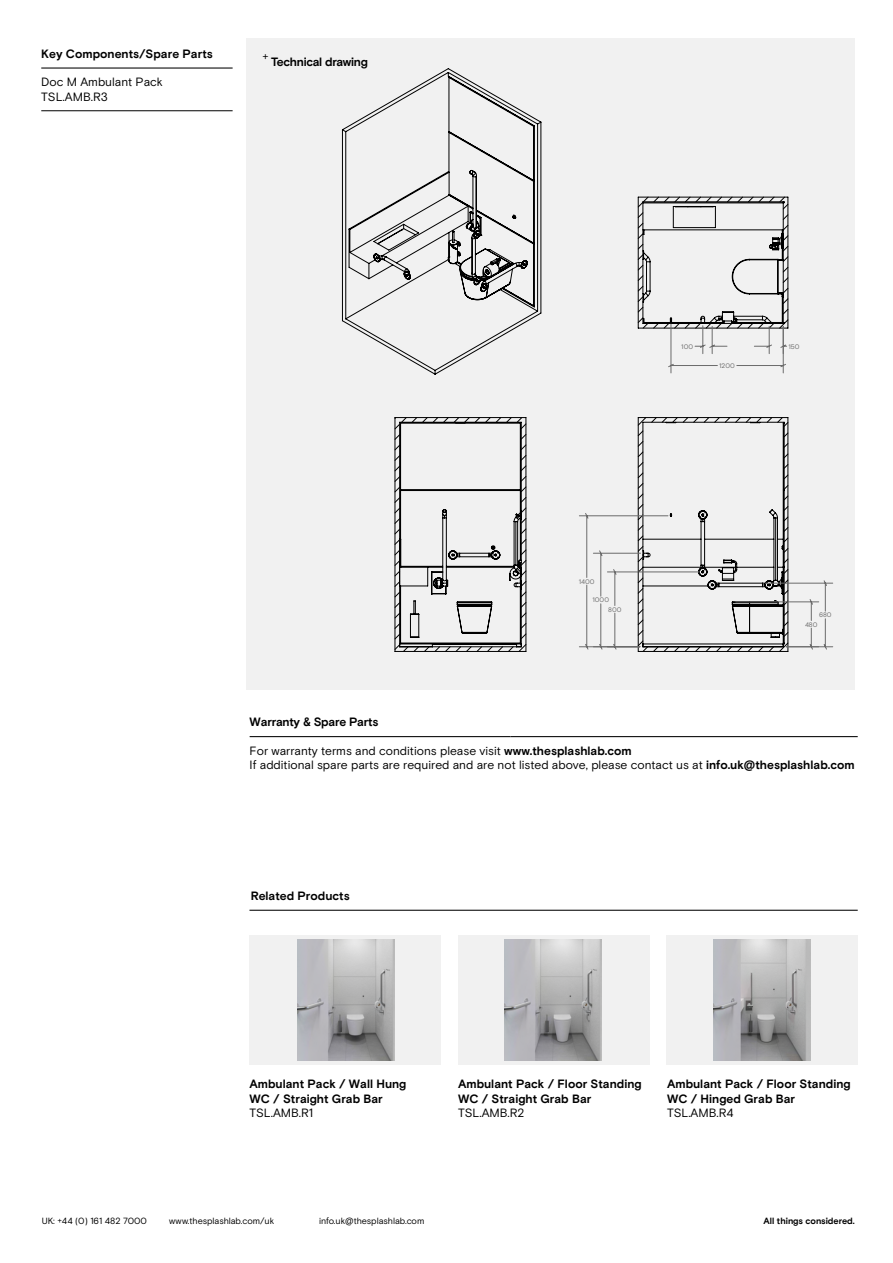
<style>
.page{position:relative;width:893px;height:1263px;background:#fff}
.page>*{position:absolute;margin:0;border:0;box-sizing:border-box;transform-origin:0 0}
.t1{font:12px/14.4px "Basis Grotesque Pro";color:#000}
.t2{font:700 12px/14.4px "Basis Grotesque Pro";color:#000}
.t3{font:700 12px "Basis Grotesque Pro";letter-spacing:-.02em;color:#000}
.t4{font:700 12px "Basis Grotesque Pro";letter-spacing:-.025em;color:#000}
.t5{font:9px "Basis Grotesque Pro";color:#000}
.t6{font:700 9px "Basis Grotesque Pro";color:#000}
.t7{font:6.6px "Basis Grotesque Pro";color:#6b6b6b}
.s1{font-weight:700}
</style>
<div class="page">
<div style="left:247px;top:38px;width:608px;height:652px;background:#f1f1f1"></div>
<hr style="left:249px;top:910px;width:609px;height:1px;background:#000">
<div style="left:249px;top:936px;width:192px;height:129px;background:#f1f1f1"></div>
<hr style="left:250px;top:736px;width:260px;height:1px;background:#000">
<hr style="left:510px;top:736px;width:348px;height:1px;background:#000">
<hr style="left:41px;top:110px;width:192px;height:1px;background:#000">
<hr style="left:41px;top:68px;width:192px;height:1px;background:#000">
<div style="left:458px;top:936px;width:191px;height:129px;background:#f1f1f1"></div>
<div style="left:666px;top:936px;width:192px;height:129px;background:#f1f1f1"></div>
<img style="left:713px;top:939px;width:97px;height:121px">
<img style="left:298px;top:939px;width:96px;height:121px">
<img style="left:504px;top:939px;width:97px;height:121px">
<svg style="left:342px;top:68px;width:199px;height:307px"></svg>
<svg style="left:395px;top:417px;width:131px;height:235px"></svg>
<svg style="left:638px;top:197px;width:150px;height:127px"></svg>
<svg style="left:593px;top:324px;width:240px;height:325px"></svg>
<p class="t2" style="left:41px;top:47px;width:173px">Key Components/Spare Parts</p>
<p class="t1" style="left:41px;top:74px;width:123px;line-height:15px">Doc M Ambulant Pack<br>TSL.AMB.R3</p>
<p class="t4" style="left:262px;top:54px;width:107px"><sup>+</sup> Technical drawing</p>
<p class="t7" style="left:681px;top:342px;width:13px">100</p>
<p class="t7" style="left:788px;top:342px;width:13px">150</p>
<p class="t7" style="left:579px;top:577px;width:17px">1400</p>
<p class="t7" style="left:592px;top:596px;width:18px">1000</p>
<p class="t7" style="left:608px;top:605px;width:15px">800</p>
<p class="t7" style="left:719px;top:362px;width:17px">1200</p>
<p class="t7" style="left:819px;top:611px;width:14px">680</p>
<p class="t7" style="left:805px;top:620px;width:14px">480</p>
<p class="t3" style="left:250px;top:715px;width:130px">Warranty &amp; Spare Parts</p>
<p class="t1" style="left:250px;top:743px;width:607px">For warranty terms and conditions please visit <span class="s1">www.thesplashlab.com<br></span>If additional spare parts are required and are not listed above, please contact us at <span class="s1">info.uk@thesplashlab.com</span></p>
<p class="t2" style="left:251px;top:889px;width:101px">Related Products</p>
<p class="t2" style="left:249px;top:1077px;width:158px">Ambulant Pack / Wall Hung<br>WC / Straight Grab Bar</p>
<p class="t1" style="left:249px;top:1105px;width:65px">TSL.AMB.R1</p>
<p class="t2" style="left:458px;top:1077px;width:185px">Ambulant Pack / Floor Standing<br>WC / Straight Grab Bar</p>
<p class="t1" style="left:458px;top:1105px;width:68px">TSL.AMB.R2</p>
<p class="t2" style="left:667px;top:1077px;width:185px">Ambulant Pack / Floor Standing<br>WC / Hinged Grab Bar</p>
<p class="t1" style="left:667px;top:1105px;width:68px">TSL.AMB.R4</p>
<p class="t5" style="left:42px;top:1215px;width:107px">UK: +44 (0) 161 482 7000</p>
<p class="t5" style="left:169px;top:1215px;width:106px">www.thesplashlab.com/uk</p>
<p class="t5" style="left:319px;top:1215px;width:107px">info.uk@thesplashlab.com</p>
<p class="t6" style="left:764px;top:1215px;width:93px">All things considered.</p>
</div>
